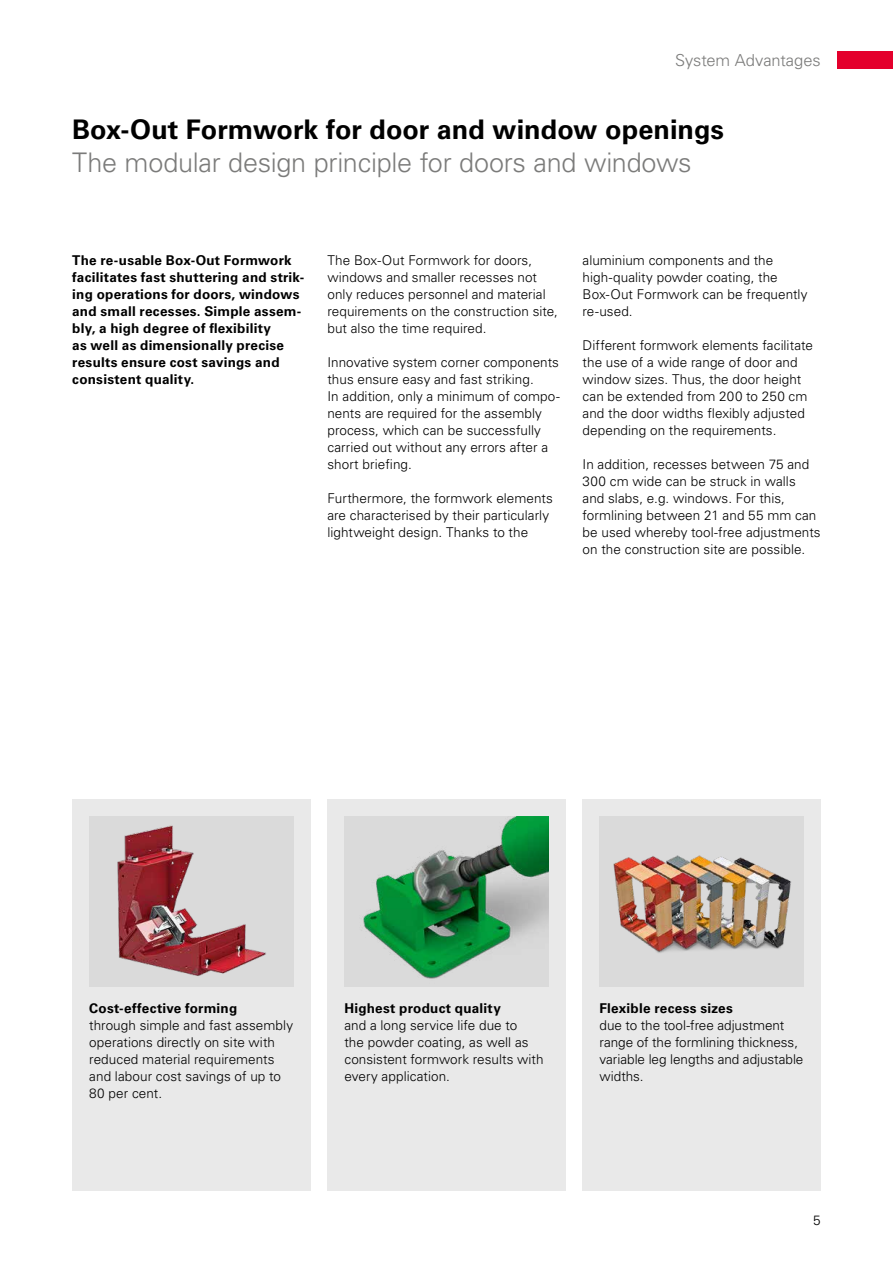
<style>
.page{position:relative;width:893px;height:1263px;background:#fff}
.page>*{position:absolute;margin:0;border:0;box-sizing:border-box;transform-origin:0 0}
.t1{font:300 27px "Univers LT Pro";letter-spacing:-.01em;color:#7b7b7a}
.t2{font:700 27px "Univers LT Pro";color:#000}
.t3{font:300 16.5px "Univers LT Pro";letter-spacing:-.005em;color:#7b7b7a}
.t4{font:300 13.5px/17px "Univers LT Pro";letter-spacing:.005em;color:#000}
.t5{font:700 13.5px/17px "Univers LT Pro";letter-spacing:.02em;color:#000}
</style>
<div class="page">
<div style="left:838px;top:51px;width:55px;height:17px;background:#e4002c"></div>
<div style="left:72px;top:799px;width:238px;height:392px;background:#e9e9e9"></div>
<div style="left:327px;top:799px;width:239px;height:392px;background:#e9e9e9"></div>
<div style="left:583px;top:799px;width:238px;height:392px;background:#e9e9e9"></div>
<img style="left:89px;top:816px;width:204px;height:170px">
<img style="left:344px;top:816px;width:205px;height:170px">
<div style="left:600px;top:816px;width:204px;height:170px;background:#dadada"></div>
<img style="left:613px;top:855px;width:178px;height:98px">
<p class="t3" style="left:675px;top:50px;width:147px">System Advantages</p>
<h1 class="t2" style="left:72px;top:113px;width:653px">Box-Out Formwork for door and window openings</h1>
<h1 class="t1" style="left:72px;top:147px;width:621px">The modular design principle for doors and windows</h1>
<p class="t5" style="left:72px;top:252px;width:234px">The re-usable Box-Out Formwork facilitates fast shuttering and strik&shy;ing operations for doors, windows and small recesses. Simple assem&shy;bly, a high degree of flexibility<br>as well as dimensionally precise results ensure cost savings and consistent quality.</p>
<p class="t4" style="left:327px;top:252px;width:232px">The Box-Out Formwork for doors, windows and smaller recesses not only reduces personnel and material requirements on the construction site, but also the time required.</p>
<p class="t4" style="left:327px;top:354px;width:234px">Innovative system corner components thus ensure easy and fast striking.<br>In addition, only a minimum of compo&shy;nents are required for the assembly process, which can be successfully carried out without any errors after a short briefing.</p>
<p class="t4" style="left:327px;top:490px;width:227px">Furthermore, the formwork elements are characterised by their particularly lightweight design. Thanks to the</p>
<p class="t4" style="left:583px;top:252px;width:226px">aluminium components and the high-quality powder coating, the<br>Box-Out Formwork can be frequently re-used.</p>
<p class="t4" style="left:583px;top:337px;width:232px">Different formwork elements facilitate the use of a wide range of door and window sizes. Thus, the door height can be extended from 200 to 250 cm and the door widths flexibly adjusted depending on the requirements.</p>
<p class="t4" style="left:583px;top:456px;width:240px">In addition, recesses between 75 and 300 cm wide can be struck in walls and slabs, e.g. windows. For this, formlining between 21 and 55 mm can be used whereby tool-free adjustments on the construction site are possible.</p>
<p class="t5" style="left:89px;top:1000px;width:149px">Cost-effective forming</p>
<p class="t4" style="left:89px;top:1017px;width:205px">through simple and fast assembly operations directly on site with reduced material requirements and labour cost savings of up to<br>80 per cent.</p>
<p class="t5" style="left:344px;top:1000px;width:158px">Highest product quality</p>
<p class="t4" style="left:344px;top:1017px;width:201px">and a long service life due to<br>the powder coating, as well as consistent formwork results with every application.</p>
<p class="t5" style="left:600px;top:1000px;width:135px">Flexible recess sizes</p>
<p class="t4" style="left:600px;top:1017px;width:205px">due to the tool-free adjustment range of the formlining thickness, variable leg lengths and adjustable widths.</p>
<p class="t4" style="left:813px;top:1212px;width:9px">5</p>
</div>
